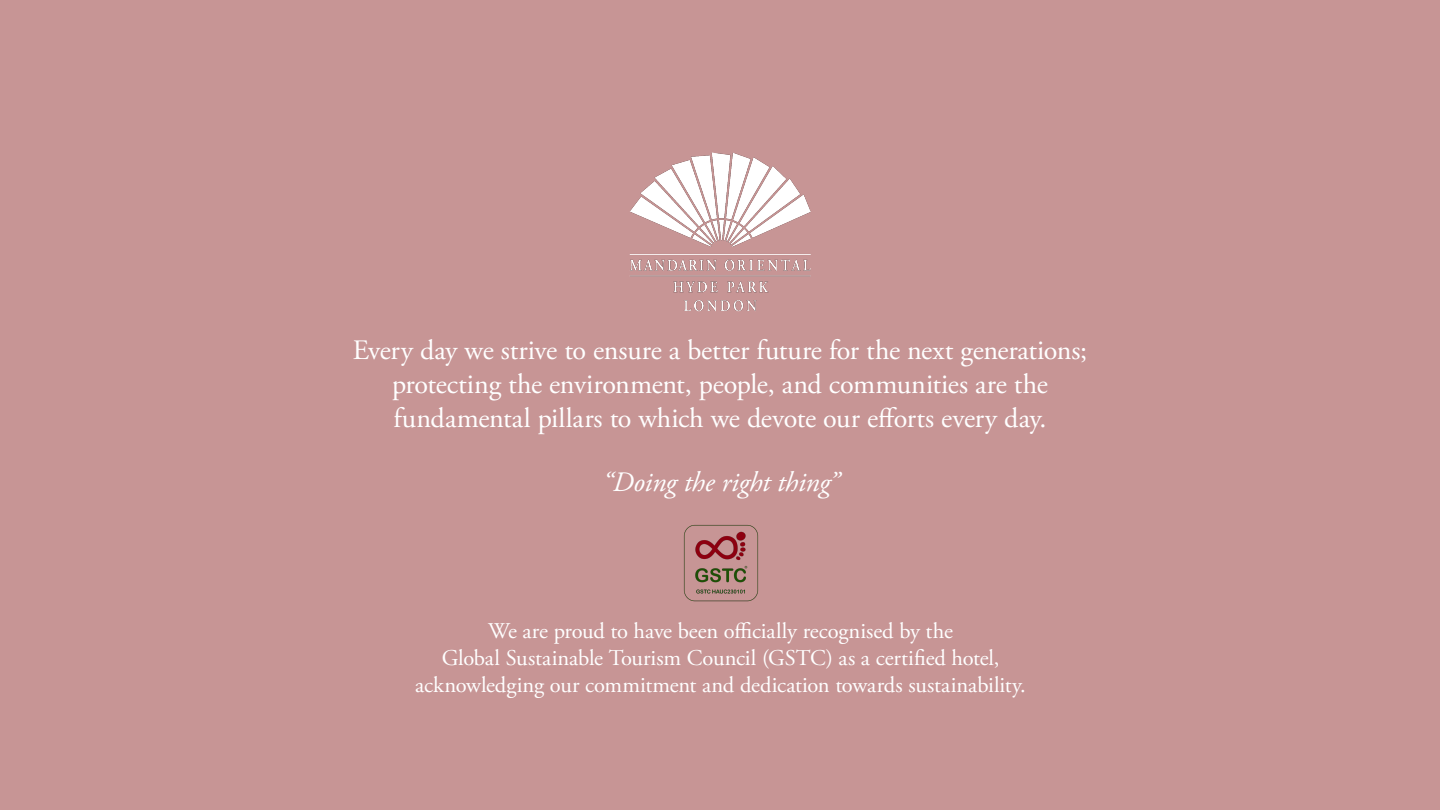
<style>
.page{position:relative;width:1440px;height:810px;background:#c79595}
.page>*{position:absolute;margin:0;border:0;box-sizing:border-box;transform-origin:0 0}
.t1{font:28.12px/33.8px "Adobe Garamond Pro";letter-spacing:-.01em;color:#fff;text-align:center}
.t2{font:italic 28.12px "Adobe Garamond Pro";letter-spacing:-.01em;color:#fff}
.t3{font:22.5px "Adobe Garamond Pro";letter-spacing:-.005em;color:#fff}
</style>
<div class="page">
<img style="left:630px;top:153px;width:180px;height:158px">
<img style="left:683px;top:524px;width:76px;height:78px">
<p class="t1" style="left:353px;top:334px;width:736px">Every day we strive to ensure a better future for the next generations; protecting the environment, people, and communities are the fundamental pillars to which we devote our efforts every day.</p>
<p class="t2" style="left:602px;top:466px;width:238px">“Doing the right thing”</p>
<p class="t3" style="left:488px;top:617px;width:466px">We are proud to have been officially recognised by the</p>
<p class="t3" style="left:442px;top:644px;width:559px">Global Sustainable Tourism Council (GSTC) as a certified hotel,</p>
<p class="t3" style="left:415px;top:671px;width:612px">acknowledging our commitment and dedication towards sustainability.</p>
</div>
